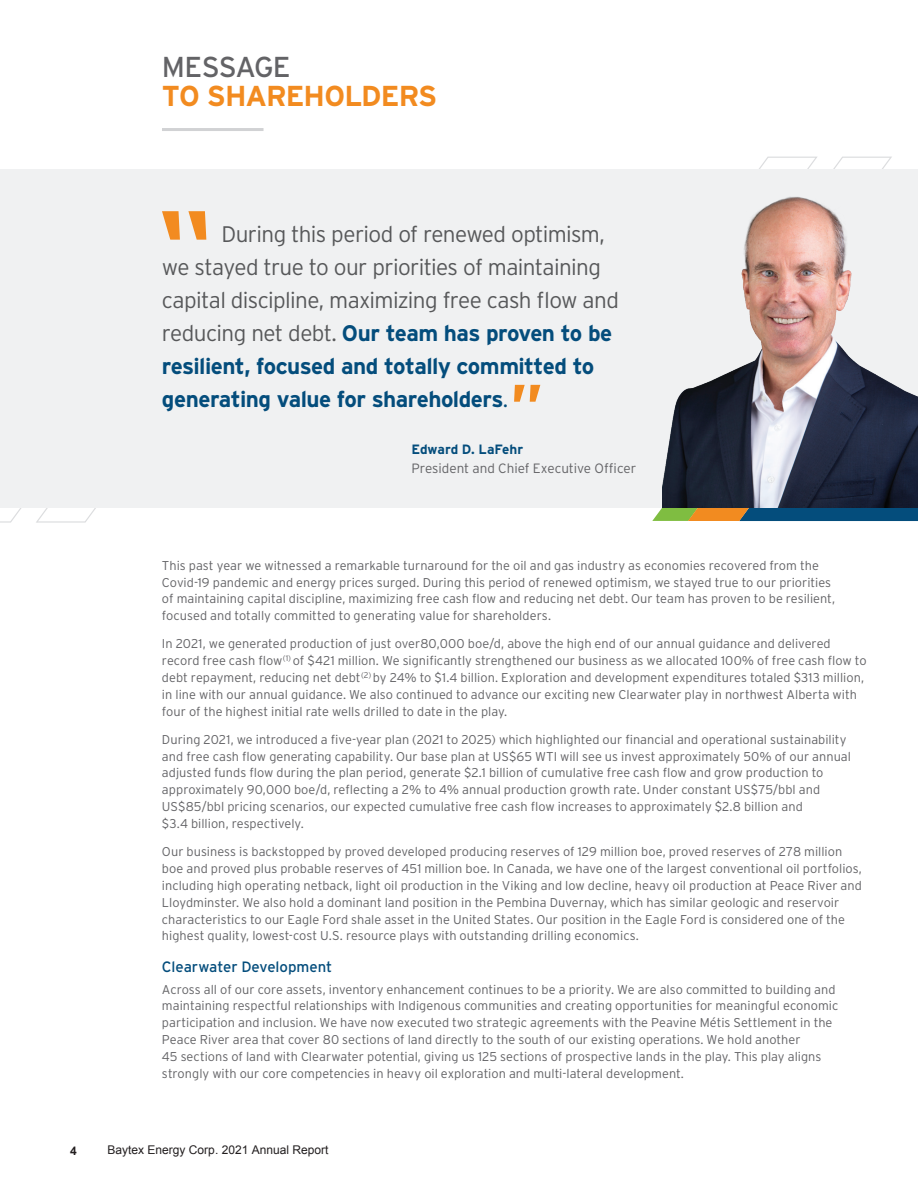
<style>
.page{position:relative;width:918px;height:1188px;background:#fff}
.page>*{position:absolute;margin:0;border:0;box-sizing:border-box;transform-origin:0 0}
.t1{font:700 28.8px "Interstate";letter-spacing:-.03em;color:#f28b20}
.t2{font:28.8px "Interstate";letter-spacing:-.03em;color:#636366}
.t3{font:300 22.5px/33px "Interstate";letter-spacing:-.03em;color:#57585a}
.t4{font:15px "Interstate";letter-spacing:-.005em;color:#044d7c}
.t5{font:300 13.5px "Interstate";letter-spacing:-.005em;color:#636366}
.t6{font:700 13.5px "Interstate";color:#044d7c}
.t7{font:300 12.75px/17px "Interstate";color:#636366}
.t8{font:12px "Arial";color:#231f20}
.t9{font:700 12px "Arial";color:#231f20}
.t10{font:300 8.25px "Interstate";color:#636366}
.s1{font-weight:700;color:#044d7c}
.s2{color:#044d7c}
</style>
<div class="page">
<svg style="left:652px;top:508px;width:266px;height:13px;background:#476b65"></svg>
<svg style="left:0;top:508px;width:96px;height:15px"></svg>
<svg style="left:666px;top:156px;width:227px;height:14px"></svg>
<div style="left:0;top:170px;width:918px;height:338px;background:#f0f1f2"></div>
<hr style="left:162px;top:128px;width:102px;height:3px;background:#d1d2d4">
<svg style="left:162px;top:211px;width:44px;height:29px"></svg>
<svg style="left:514px;top:385px;width:26px;height:17px"></svg>
<img style="left:662px;top:197px;width:256px;height:311px">
<h1 class="t2" style="left:162px;top:49px;width:130px">MESSAGE</h1>
<h1 class="t1" style="left:162px;top:78px;width:277px">TO SHAREHOLDERS</h1>
<p class="t3" style="left:162px;top:217px;width:459px;text-indent:59px">During this period of renewed optimism, we stayed true to our priorities of maintaining capital discipline, maximizing free cash flow and reducing net debt. <span class="s1">Our team has proven to be resilient, focused and totally committed to generating value for shareholders</span><span class="s2">.</span></p>
<p class="t6" style="left:411px;top:441px;width:113px">Edward D. LaFehr</p>
<p class="t5" style="left:411px;top:460px;width:226px">President and Chief Executive Officer</p>
<p class="t9" style="left:70px;top:1144px;width:8px">4</p>
<p class="t7" style="left:162px;top:557px;width:675px">This past year we witnessed a remarkable turnaround for the oil and gas industry as economies recovered from the Covid-19 pandemic and energy prices surged. During this period of renewed optimism, we stayed true to our priorities of maintaining capital discipline, maximizing free cash flow and reducing net debt. Our team has proven to be resilient, focused and totally committed to generating value for shareholders.</p>
<p class="t7" style="left:162px;top:635px;width:706px">In 2021, we generated production of just over80,000 boe/d, above the high end of our annual guidance and delivered record free cash flow of $421 million. We significantly strengthened our business as we allocated 100% of free cash flow to debt repayment, reducing net debt by 24% to $1.4 billion. Exploration and development expenditures totaled $313 million, in line with our annual guidance. We also continued to advance our exciting new Clearwater play in northwest Alberta with four of the highest initial rate wells drilled to date in the play.</p>
<p class="t7" style="left:162px;top:731px;width:691px">During 2021, we introduced a five-year plan (2021 to 2025) which highlighted our financial and operational sustainability and free cash flow generating capability. Our base plan at US$65 WTI will see us invest approximately 50% of our annual adjusted funds flow during the plan period, generate $2.1 billion of cumulative free cash flow and grow production to approximately 90,000 boe/d, reflecting a 2% to 4% annual production growth rate. Under constant US$75/bbl and US$85/bbl pricing scenarios, our expected cumulative free cash flow increases to approximately $2.8 billion and<br>$3.4 billion, respectively.</p>
<p class="t7" style="left:162px;top:843px;width:702px">Our business is backstopped by proved developed producing reserves of 129 million boe, proved reserves of 278 million boe and proved plus probable reserves of 451 million boe. In Canada, we have one of the largest conventional oil portfolios, including high operating netback, light oil production in the Viking and low decline, heavy oil production at Peace River and Lloydminster. We also hold a dominant land position in the Pembina Duvernay, which has similar geologic and reservoir characteristics to our Eagle Ford shale asset in the United States. Our position in the Eagle Ford is considered one of the highest quality, lowest-cost U.S. resource plays with outstanding drilling economics.</p>
<p class="t4" style="left:162px;top:958px;width:172px">Clearwater Development</p>
<p class="t7" style="left:162px;top:981px;width:678px">Across all of our core assets, inventory enhancement continues to be a priority. We are also committed to building and maintaining respectful relationships with Indigenous communities and creating opportunities for meaningful economic participation and inclusion. We have now executed two strategic agreements with the Peavine Métis Settlement in the Peace River area that cover 80 sections of land directly to the south of our existing operations. We hold another<br>45 sections of land with Clearwater potential, giving us 125 sections of prospective lands in the play. This play aligns strongly with our core competencies in heavy oil exploration and multi-lateral development.</p>
<p class="t10" style="left:283px;top:653px;width:10px">(1)</p>
<p class="t10" style="left:361px;top:670px;width:12px">(2)</p>
<p class="t8" style="left:108px;top:1142px;width:222px">Baytex Energy Corp. 2021 Annual Report</p>
</div>
